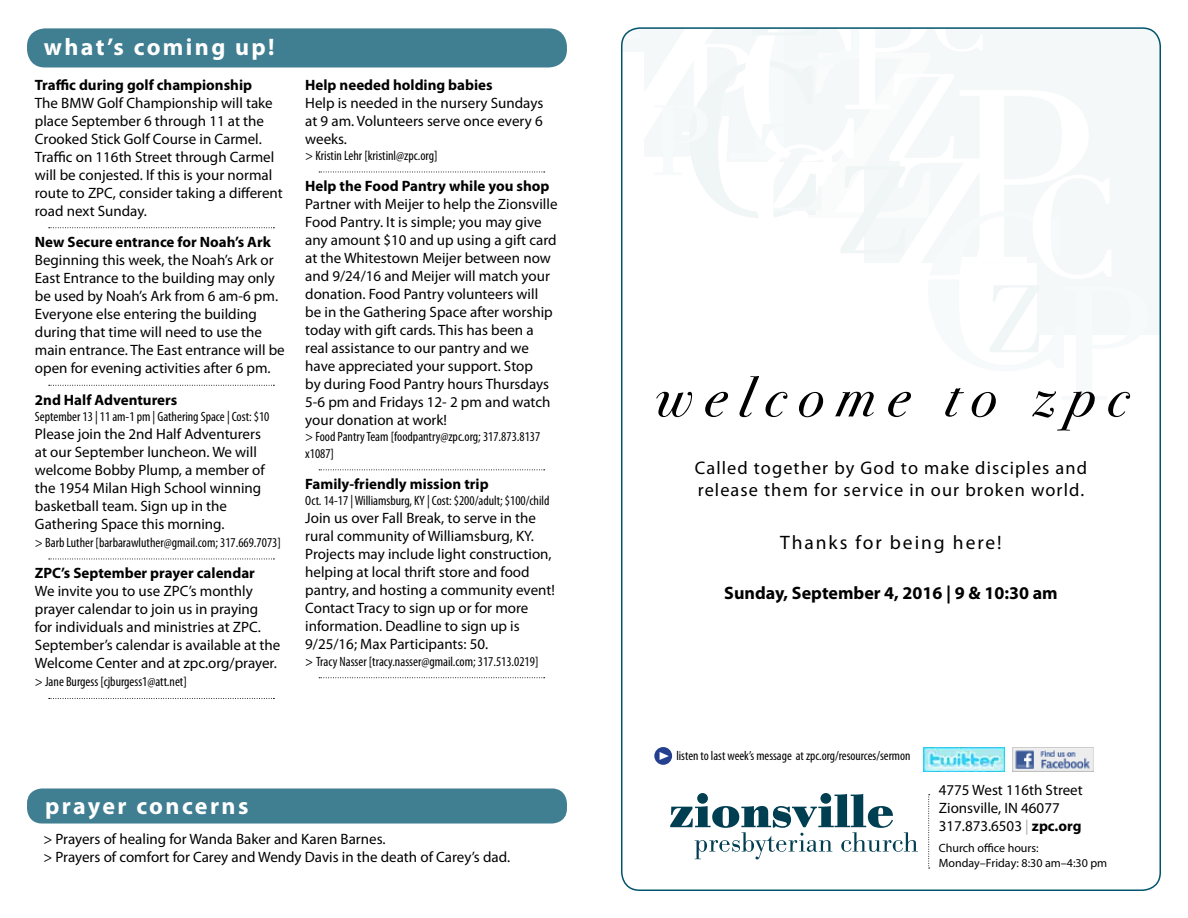
<style>
.page{position:relative;width:1188px;height:918px;background:#fff}
.page>*{position:absolute;margin:0;border:0;box-sizing:border-box;transform-origin:0 0}
.t1{font:italic 57px "Bodoni Svty Two ITCTT";letter-spacing:.21em;color:#000}
.t2{font:700 24px "Myriad Pro";letter-spacing:.1em;color:#fff}
.t3{font:19.5px "Myriad Pro";letter-spacing:.1em;color:#000}
.t4{font:18.3px/21.9px "Myriad Pro";letter-spacing:.06em;color:#000}
.t5{font:700 18px "Myriad Pro";color:#000}
.t6{font:15px/18px "Myriad Pro";color:#000}
.t7{font:700 15px "Myriad Pro";color:#000}
.t8{font:condensed 13.5px/16.2px "Myriad Pro";color:#000}
.t9{font:condensed 13.2px "Myriad Pro";color:#000}
.t10{font:12px/14.4px "Myriad Pro";color:#000}
.s1{font-stretch:normal}
.s2{color:#a7a9ac}
.s3{font-weight:700}
</style>
<div class="page">
<svg style="left:622px;top:30px;width:418px;height:322px"></svg>
<img style="left:1013px;top:747px;width:80px;height:25px">
<img style="left:924px;top:747px;width:80px;height:25px">
<svg style="left:654px;top:747px;width:18px;height:18px"></svg>
<svg style="left:660px;top:752px;width:9px;height:8px"></svg>
<svg style="left:49px;top:227px;width:225px;height:1px"></svg>
<svg style="left:49px;top:385px;width:225px;height:1px"></svg>
<svg style="left:49px;top:559px;width:225px;height:1px"></svg>
<svg style="left:49px;top:698px;width:225px;height:1px"></svg>
<svg style="left:319px;top:172px;width:226px;height:1px"></svg>
<svg style="left:319px;top:469px;width:226px;height:1px"></svg>
<svg style="left:319px;top:677px;width:226px;height:1px"></svg>
<div style="left:27px;top:28px;width:540px;height:39px;background:#407e91;border-radius:18px"></div>
<svg style="left:928px;top:794px;width:2px;height:75px"></svg>
<svg style="left:670px;top:793px;width:248px;height:66px"></svg>
<div style="left:27px;top:788px;width:540px;height:36px;background:#407e91;border-radius:15px"></div>
<h2 class="t2" style="left:44px;top:33px;width:232px">what’s coming up!</h2>
<p class="t7" style="left:35px;top:76px;width:219px">Traffic during golf championship</p>
<p class="t6" style="left:35px;top:94px;width:249px">The BMW Golf Championship will take place September 6 through 11 at the Crooked Stick Golf Course in Carmel.<br>Traffic on 116th Street through Carmel will be conjested. If this is your normal route to ZPC, consider taking a different road next Sunday.</p>
<p class="t7" style="left:35px;top:234px;width:237px">New Secure entrance for Noah’s Ark</p>
<p class="t6" style="left:35px;top:251px;width:251px">Beginning this week, the Noah’s Ark or East Entrance to the building may only be used by Noah’s Ark from 6 am-6 pm.<br>Everyone else entering the building during that time will need to use the main entrance. The East entrance will be open for evening activities after 6 pm.</p>
<p class="t7" style="left:35px;top:391px;width:144px">2nd Half Adventurers</p>
<p class="t8" style="left:35px;top:408px;width:236px">September 13 | 11 am-1 pm | Gathering Space | Cost: $10</p>
<p class="t6" style="left:35px;top:425px;width:232px">Please join the 2nd Half Adventurers at our September luncheon. We will welcome Bobby Plump, a member of the 1954 Milan High School winning basketball team. Sign up in the Gathering Space this morning.</p>
<p class="t8" style="left:35px;top:534px;width:247px">&gt; Barb Luther [barbarawluther@gmail.com; 317.669.7073]</p>
<p class="t7" style="left:35px;top:565px;width:222px">ZPC’s September prayer calendar</p>
<p class="t6" style="left:35px;top:582px;width:247px">We invite you to use ZPC’s monthly prayer calendar to join us in praying<br>for individuals and ministries at ZPC.<br>September’s calendar is available at the Welcome Center and at zpc.org/prayer.</p>
<p class="t8" style="left:35px;top:674px;width:153px">&gt; Jane Burgess [cjburgess1@att.net]</p>
<p class="t7" style="left:305px;top:76px;width:189px">Help needed holding babies</p>
<p class="t6" style="left:305px;top:94px;width:240px;text-align:justify">Help is needed in the nursery Sundays at 9 am. Volunteers serve once every 6 weeks.</p>
<p class="t8" style="left:305px;top:147px;width:134px">&gt; Kristin Lehr [kristinl@zpc.org]</p>
<p class="t7" style="left:305px;top:178px;width:246px">Help the Food Pantry while you shop</p>
<p class="t6" style="left:305px;top:195px;width:254px">Partner with Meijer to help the Zionsville Food Pantry. It is simple; you may give any amount $10 and up using a gift card at the Whitestown Meijer between now and 9/24/16 and Meijer will match your donation. Food Pantry volunteers will be in the Gathering Space after worship today with gift cards. This has been a real assistance to our pantry and we have appreciated your support. Stop<br>by during Food Pantry hours Thursdays 5-6 pm and Fridays 12- 2 pm and watch your donation at work!</p>
<p class="t8" style="left:305px;top:429px;width:237px">&gt; Food Pantry Team [foodpantry@zpc.org; 317.873.8137 x1087]</p>
<p class="t7" style="left:305px;top:476px;width:185px">Family-friendly mission trip</p>
<p class="t8" style="left:305px;top:493px;width:246px">Oct. 14-17 | Williamsburg, KY | Cost: $200/adult; $100/child</p>
<p class="t6" style="left:305px;top:510px;width:251px">Join us over Fall Break, to serve in the rural community of Williamsburg, KY.<br>Projects may include light construction, helping at local thrift store and food pantry, and hosting a community event!<br>Contact Tracy to sign up or for more information. Deadline to sign up is 9/25/16; Max Participants: 50.</p>
<p class="t8" style="left:305px;top:653px;width:235px"><span class="s1">&gt;</span> Tracy Nasser [tracy.nasser@gmail.com; 317.513.0219]</p>
<h2 class="t2" style="left:45px;top:793px;width:205px">prayer concerns</h2>
<p class="t6" style="left:44px;top:830px;width:468px">&gt; Prayers of healing for Wanda Baker and Karen Barnes.<br>&gt; Prayers of comfort for Carey and Wendy Davis in the death of Carey’s dad.</p>
<h1 class="t1" style="left:654px;top:347px;width:475px">welcome to zpc</h1>
<p class="t4" style="left:695px;top:457px;width:394px">Called together by God to make disciples and release them for service in our broken world.</p>
<h3 class="t3" style="left:780px;top:532px;width:223px">Thanks for being here!</h3>
<p class="t5" style="left:724px;top:583px;width:335px">Sunday, September 4, 2016 | 9 &amp; 10:30 am</p>
<p class="t9" style="left:676px;top:748px;width:236px">listen to last week’s message at zpc.org/resources/sermon</p>
<p class="t6" style="left:939px;top:781px;width:145px">4775 West 116th Street<br>Zionsville, IN 46077<br>317.873.6503 <span class="s2">|</span> <span class="s3">zpc.org</span></p>
<p class="t10" style="left:939px;top:841px;width:170px">Church office hours:<br>Monday–Friday: 8:30 am–4:30 pm</p>
</div>
